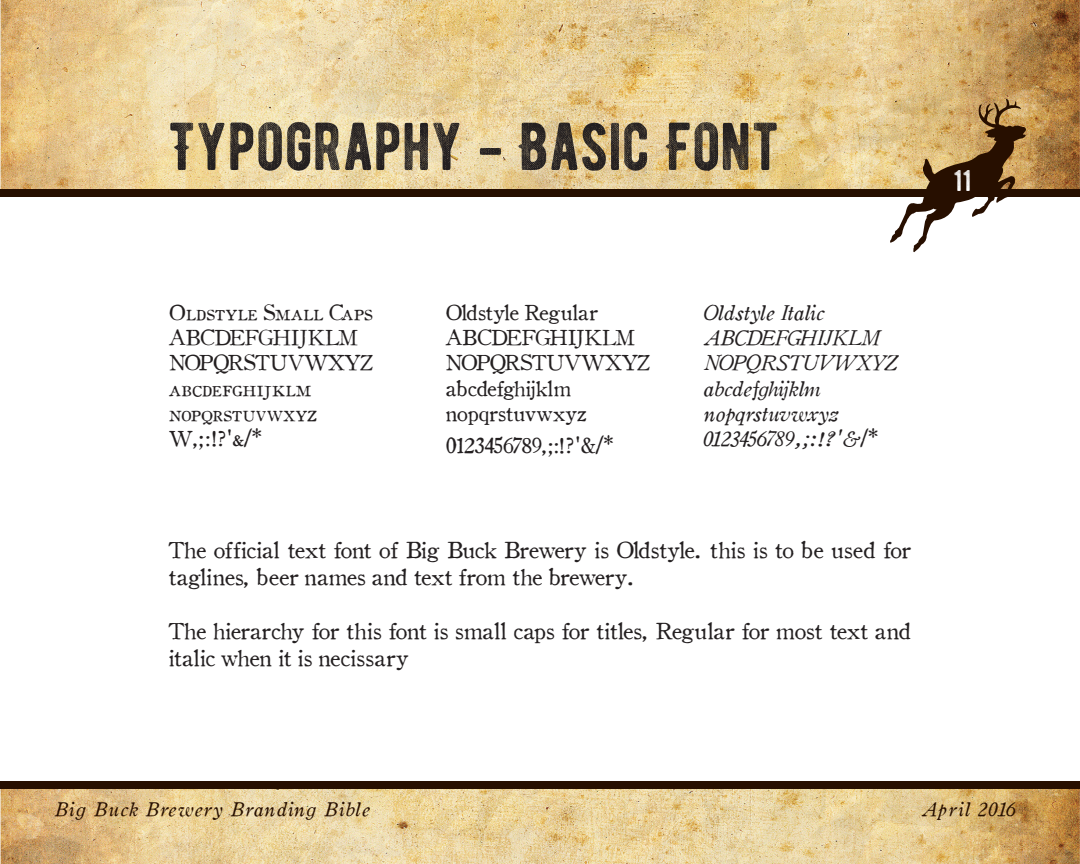
<style>
.page{position:relative;width:1080px;height:864px;background:#fff}
.page>*{position:absolute;margin:0;border:0;box-sizing:border-box;transform-origin:0 0}
.t1{font:67.5px "BERNIERDISTRESSED";color:#231f20}
.t2{font:30px "BERNIERDISTRESSED";color:#fff}
.t3{font:22.5px/27px "Old Style 1 HPLHS";color:#231f20}
.t4{font:21px "Old Style 1 HPLHS";color:#231f20}
.t5{font:21px "Oldstyle Italic HPLHS";letter-spacing:-.02em;color:#231f20}
.t6{font:21px "Oldstyle Small Caps HPLHS";letter-spacing:.02em;color:#231f20}
.t7{font:21px "Oldstyle Italic HPLHS";letter-spacing:-.06em;color:#231f20}
.t8{font:21px "Oldstyle Small Caps HPLHS";color:#231f20}
.t9{font:21px "Oldstyle Small Caps HPLHS";letter-spacing:-.005em;color:#231f20}
.t10{font:19.5px "Oldstyle Italic HPLHS";letter-spacing:.04em;color:#270f00}
</style>
<div class="page">
<img style="left:0;top:0;width:1080px;height:189px">
<img style="left:0;top:788px;width:1080px;height:76px">
<div style="left:1px;top:189px;width:1079px;height:7px;background:#270f00"></div>
<div style="left:1px;top:781px;width:1079px;height:7px;background:#270f00"></div>
<svg style="left:890px;top:99px;width:137px;height:154px"></svg>
<p class="t1" style="left:168px;top:91px;width:613px">TYPOGRAPHY - BASIC FONT</p>
<h2 class="t2" style="left:954px;top:155px;width:19px">11</h2>
<p class="t6" style="left:169px;top:297px;width:205px">Oldstyle Small Caps</p>
<p class="t8" style="left:169px;top:322px;width:190px">ABCDEFGHIJKLM</p>
<p class="t9" style="left:169px;top:347px;width:206px">NOPQRSTUVWXYZ</p>
<p class="t6" style="left:169px;top:373px;width:143px">abcdefghijklm</p>
<p class="t6" style="left:169px;top:398px;width:149px">nopqrstuvwxyz</p>
<p class="t6" style="left:169px;top:423px;width:94px">W,;:!?'&amp;/*</p>
<p class="t4" style="left:445px;top:297px;width:153px">Oldstyle Regular</p>
<p class="t4" style="left:445px;top:322px;width:191px">ABCDEFGHIJKLM</p>
<p class="t4" style="left:445px;top:347px;width:206px">NOPQRSTUVWXYZ</p>
<p class="t4" style="left:445px;top:373px;width:127px">abcdefghijklm</p>
<p class="t4" style="left:445px;top:398px;width:142px">nopqrstuvwxyz</p>
<p class="t4" style="left:445px;top:430px;width:169px">0123456789,;:!?'&amp;/*</p>
<p class="t5" style="left:703px;top:297px;width:123px">Oldstyle Italic</p>
<p class="t7" style="left:703px;top:322px;width:179px">ABCDEFGHIJKLM</p>
<p class="t5" style="left:703px;top:347px;width:197px">NOPQRSTUVWXYZ</p>
<p class="t5" style="left:703px;top:373px;width:119px">abcdefghijklm</p>
<p class="t5" style="left:703px;top:398px;width:136px">nopqrstuvwxyz</p>
<p class="t5" style="left:703px;top:423px;width:175px">0123456789,;:!?'&amp;/*</p>
<p class="t3" style="left:168px;top:535px;width:744px">The official text font of Big Buck Brewery is Oldstyle. this is to be used for taglines, beer names and text from the brewery.</p>
<p class="t3" style="left:168px;top:616px;width:744px">The hierarchy for this font is small caps for titles, Regular for most text and italic when it is necissary</p>
<p class="t10" style="left:54px;top:795px;width:317px">Big Buck Brewery Branding Bible</p>
<p class="t10" style="left:922px;top:795px;width:96px">April 2016</p>
</div>
